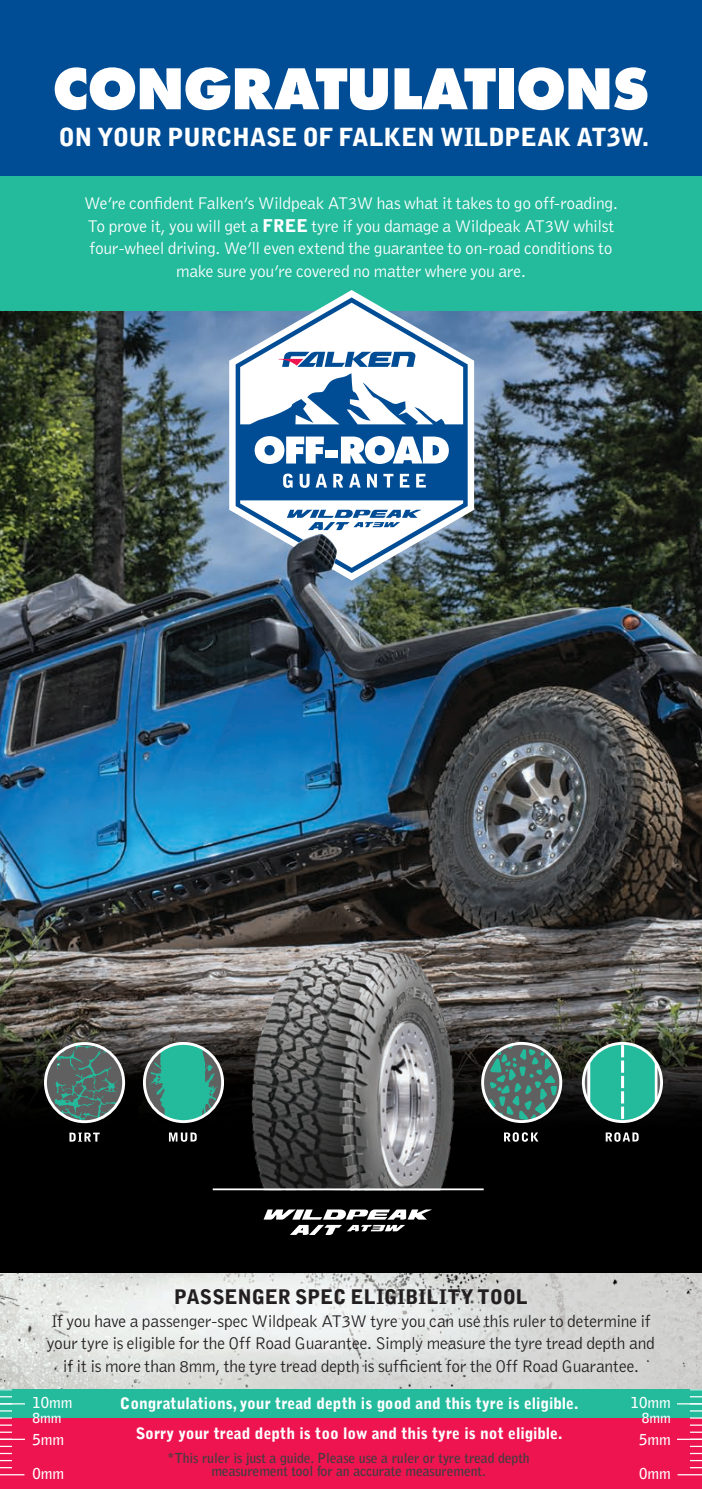
<style>
.page{position:relative;width:702px;height:1489px;background:#fff}
.page>*{position:absolute;margin:0;border:0;box-sizing:border-box;transform-origin:0 0}
.Copy{font:800 61.5px "Futura PT";letter-spacing:-.03em;color:#fff}
.Copy-2{font:900 24.75px "Bell Gothic Std";letter-spacing:-.025em;color:#fff}
.Copy-3{font:900 20px "Bell Gothic Std";letter-spacing:-.005em;color:#231f20}
.Copy-4{font:300 17.5px/22.5px "Bell Gothic Std";letter-spacing:-.015em;color:#fff;text-align:center}
.Copy-5{font:300 17.5px/22.5px "Bell Gothic Std";letter-spacing:-.015em;color:#231f20;text-align:center}
.Copy-6{font:900 15.75px "Bell Gothic Std";color:#fff}
.Copy-7{font:700 15px "Bell Gothic Std";color:#fff}
.Copy-8{font:700 13.75px/13.2px "Bell Gothic Std";letter-spacing:-.01em;color:#3e3e3f;text-align:center}
.Copy-9{font:700 13.75px "Bell Gothic Std";color:#fff}
.s1{font-weight:900}
</style>
<div class="page">
<div style="left:0;top:575px;width:702px;height:913px;background:#000"></div>
<img style="left:0;top:310px;width:702px;height:831px">
<div style="left:0;top:0;width:702px;height:254px;background:#014d95"></div>
<div style="left:0;top:176px;width:702px;height:134px;background:#24bb9d"></div>
<svg style="left:229px;top:290px;width:245px;height:290px"></svg>
<svg style="left:235px;top:297px;width:232px;height:276px"></svg>
<svg style="left:283px;top:473px;width:9px;height:15px"></svg>
<svg style="left:299px;top:474px;width:10px;height:14px"></svg>
<svg style="left:315px;top:474px;width:12px;height:13px"></svg>
<svg style="left:333px;top:474px;width:10px;height:13px"></svg>
<svg style="left:349px;top:474px;width:11px;height:13px"></svg>
<svg style="left:367px;top:474px;width:10px;height:13px"></svg>
<svg style="left:383px;top:474px;width:10px;height:13px"></svg>
<svg style="left:400px;top:474px;width:9px;height:13px"></svg>
<svg style="left:416px;top:474px;width:10px;height:13px"></svg>
<svg style="left:255px;top:436px;width:69px;height:28px"></svg>
<div style="left:325px;top:450px;width:13px;height:7px;background:#fff"></div>
<svg style="left:341px;top:436px;width:108px;height:28px"></svg>
<svg style="left:278px;top:352px;width:138px;height:15px"></svg>
<svg style="left:69px;top:1132px;width:31px;height:9px"></svg>
<svg style="left:45px;top:1043px;width:79px;height:78px;background:#566a65"></svg>
<div style="left:44px;top:1042px;width:81px;height:81px;border:3px solid #fff;border-radius:50%"></div>
<svg style="left:169px;top:1132px;width:10px;height:9px"></svg>
<svg style="left:144px;top:1043px;width:35px;height:78px;background:#418c7d"></svg>
<div style="left:143px;top:1041px;width:81px;height:81px;border:3px solid #fff;border-radius:50%"></div>
<svg style="left:522px;top:1132px;width:16px;height:9px"></svg>
<svg style="left:522px;top:1043px;width:38px;height:78px;background:#53736c"></svg>
<div style="left:481px;top:1041px;width:81px;height:81px;border:3px solid #fff;border-radius:50%"></div>
<svg style="left:605px;top:1132px;width:33px;height:9px"></svg>
<svg style="left:583px;top:1043px;width:78px;height:78px;background:#3fa590"></svg>
<div style="left:582px;top:1041px;width:81px;height:81px;border:3px solid #fff;border-radius:50%"></div>
<img style="left:0;top:1273px;width:702px;height:116px">
<div style="left:0;top:1389px;width:702px;height:85px;background:#24bb9d"></div>
<div style="left:0;top:1417px;width:702px;height:71px;background:#ed1450"></div>
<img style="left:179px;top:931px;width:343px;height:259px">
<svg style="left:263px;top:1209px;width:168px;height:25px"></svg>
<hr style="left:213px;top:1188px;width:270px;height:2px;background:#fff">
<svg style="left:0;top:1389px;width:24px;height:86px"></svg>
<svg style="left:677px;top:1389px;width:25px;height:86px"></svg>
<p class="Copy" style="left:52px;top:49px;width:598px">CONGRATULATIONS</p>
<p class="Copy-2" style="left:59px;top:123px;width:592px">ON YOUR PURCHASE OF FALKEN WILDPEAK AT3W.</p>
<p class="Copy-4" style="left:84px;top:193px;width:535px">We’re confident Falken’s Wildpeak AT3W has what it takes to go off-roading.<br>To prove it, you will get a <span class="s1">FREE</span> tyre if you damage a Wildpeak AT3W whilst four-wheel driving. We’ll even extend the guarantee to on-road conditions to make sure you’re covered no matter where you are.</p>
<p class="Copy-3" style="left:174px;top:1284px;width:356px">PASSENGER SPEC ELIGIBILITY TOOL</p>
<p class="Copy-5" style="left:47px;top:1309px;width:609px">If you have a passenger-spec Wildpeak AT3W tyre you can use this ruler to determine if your tyre is eligible for the Off Road Guarantee. Simply measure the tyre tread depth and if it is more than 8mm, the tyre tread depth is sufficient for the Off Road Guarantee.</p>
<p class="Copy-6" style="left:120px;top:1393px;width:460px">Congratulations, your tread depth is good and this tyre is eligible.</p>
<p class="Copy-6" style="left:136px;top:1424px;width:428px">Sorry your tread depth is too low and this tyre is not eligible.</p>
<p class="Copy-7" style="left:33px;top:1393px;width:42px">10mm</p>
<p class="Copy-7" style="left:630px;top:1393px;width:42px">10mm</p>
<p class="Copy-9" style="left:33px;top:1409px;width:31px">8mm</p>
<p class="Copy-9" style="left:641px;top:1409px;width:31px">8mm</p>
<p class="Copy-7" style="left:33px;top:1430px;width:33px">5mm</p>
<p class="Copy-7" style="left:639px;top:1430px;width:33px">5mm</p>
<p class="Copy-8" style="left:167px;top:1450px;width:364px">*This ruler is just a guide. Please use a ruler or tyre tread depth measurement tool for an accurate measurement.</p>
<p class="Copy-7" style="left:33px;top:1464px;width:33px">0mm</p>
<p class="Copy-7" style="left:639px;top:1464px;width:33px">0mm</p>
</div>
